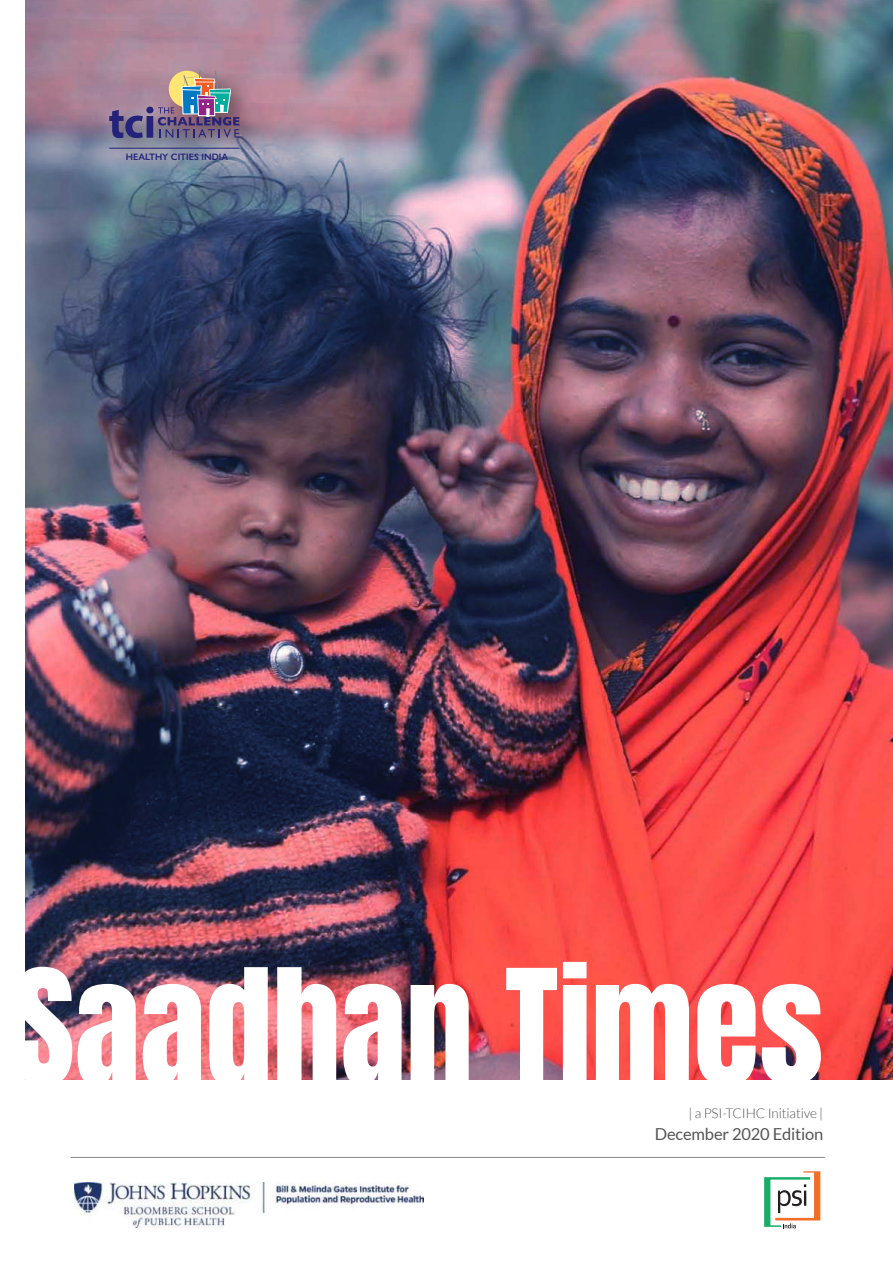
<style>
.page{position:relative;width:893px;height:1263px;background:#fff}
.page>*{position:absolute;margin:0;border:0;box-sizing:border-box;transform-origin:0 0}
.t1{font:135px "Anton";color:#fff}
.t2{font:16.5px "Lato";letter-spacing:-.01em;color:#545454}
.t3{font:300 13.5px "Lato";letter-spacing:-.01em;color:#545454}
.t4{font:600 9.3px "Gill Sans Nova";color:#252379}
</style>
<div class="page">
<img style="left:25px;top:0;width:868px;height:1080px">
<img style="left:74px;top:1182px;width:350px;height:45px">
<hr style="left:71px;top:1157px;width:753px;height:1px;background:#8a8a8a">
<svg style="left:764px;top:1171px;width:56px;height:57px"></svg>
<img style="left:99px;top:60px;width:168px;height:130px">
<svg style="left:109px;top:70px;width:130px;height:68px;background:#8c7b90"></svg>
<hr style="left:109px;top:148px;width:130px;height:1px;background:#252379">
<p class="t4" style="left:126px;top:151px;width:104px">HEALTHY CITIES INDIA</p>
<h1 class="t1" style="left:13px;top:958px;width:812px">Saadhan Times</h1>
<p class="t3" style="left:688px;top:1107px;width:136px">| a PSI-TCIHC Initiative |</p>
<p class="t2" style="left:655px;top:1124px;width:170px">December 2020 Edition</p>
</div>
